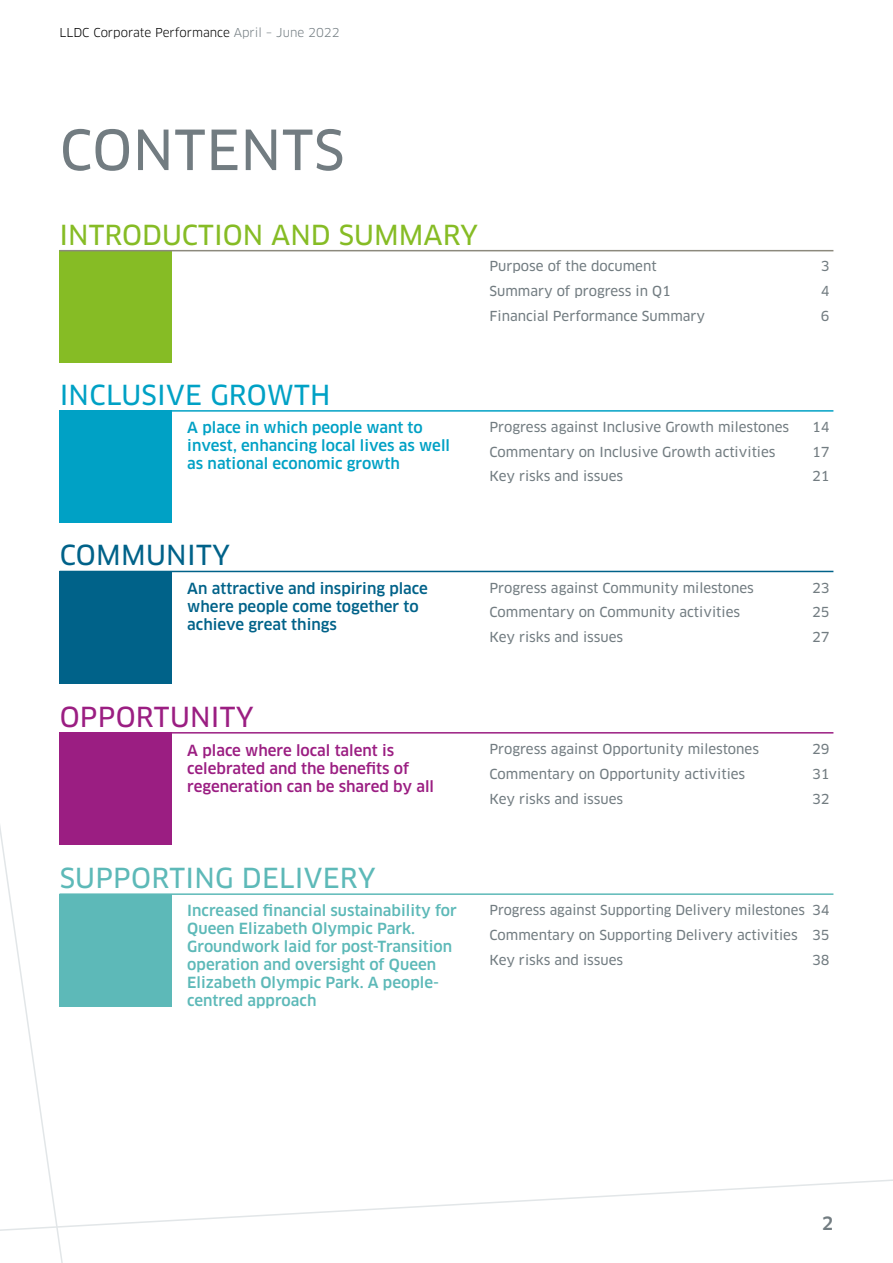
<style>
.page{position:relative;width:893px;height:1263px;background:#fff}
.page>*{position:absolute;margin:0;border:0;box-sizing:border-box;transform-origin:0 0}
.t1{font:54px "Clan OT News";letter-spacing:.01em;color:#727c81}
.t2{font:27px "Clan OT News";color:#86bc25}
.t3{font:27px "Clan OT News";letter-spacing:.01em;color:#5db9b8}
.t4{font:27px "Clan OT News";letter-spacing:.01em;color:#00a1c5}
.t5{font:27px "Clan OT News";letter-spacing:.01em;color:#9b1e82}
.t6{font:27px "Clan OT News";letter-spacing:.01em;color:#006289}
.t7{font:500 18px "Clan OT";color:#727c81}
.t8{font:500 15px/18px "Clan OT";color:#5db9b8}
.t9{font:500 15px/18px "Clan OT";color:#00a1c5}
.t10{font:500 15px/18px "Clan OT";color:#9b1e82}
.t11{font:500 15px/18px "Clan OT";color:#006289}
.t12{font:13.5px/24.8px "Clan OT News";color:#727c81;text-align:justify}
.t13{font:12px "Clan OT";color:#000}
.s1{color:#727c81}
</style>
<div class="page">
<svg style="left:0;top:314px;width:84px;height:949px"></svg>
<svg style="left:0;top:1177px;width:893px;height:62px"></svg>
<div style="left:60px;top:410px;width:112px;height:113px;background:#00a1c5"></div>
<div style="left:60px;top:571px;width:112px;height:113px;background:#006289"></div>
<div style="left:60px;top:732px;width:112px;height:113px;background:#9b1e82"></div>
<div style="left:60px;top:894px;width:112px;height:112px;background:#5db9b8"></div>
<div style="left:60px;top:250px;width:112px;height:113px;background:#86bc25"></div>
<hr style="left:60px;top:250px;width:773px;height:1px;background:#8c897d">
<hr style="left:60px;top:410px;width:773px;height:2px;background:#00a1c5">
<hr style="left:60px;top:571px;width:773px;height:1px;background:#006289">
<hr style="left:60px;top:732px;width:773px;height:1px;background:#9b1e82">
<hr style="left:60px;top:893px;width:773px;height:2px;background:#5db9b8">
<p class="t13" style="left:60px;top:26px;width:282px">LLDC Corporate Performance <span class="s1">April – June 2022</span></p>
<h1 class="t1" style="left:60px;top:118px;width:286px">CONTENTS</h1>
<h2 class="t2" style="left:60px;top:219px;width:420px">INTRODUCTION AND SUMMARY</h2>
<p class="t12" style="left:489px;top:254px;width:169px">Purpose of the document</p>
<p class="t12" style="left:821px;top:254px;width:10px">3</p>
<p class="t12" style="left:489px;top:279px;width:183px">Summary of progress in Q1</p>
<p class="t12" style="left:821px;top:279px;width:10px">4</p>
<p class="t12" style="left:489px;top:304px;width:217px">Financial Performance Summary</p>
<p class="t12" style="left:821px;top:304px;width:10px">6</p>
<h2 class="t4" style="left:60px;top:379px;width:272px">INCLUSIVE GROWTH</h2>
<p class="t9" style="left:187px;top:419px;width:264px">A place in which people want to invest, enhancing local lives as well as national economic growth</p>
<p class="t12" style="left:489px;top:415px;width:301px">Progress against Inclusive Growth milestones</p>
<p class="t12" style="left:812px;top:415px;width:19px">14</p>
<p class="t12" style="left:489px;top:439px;width:288px">Commentary on Inclusive Growth activities</p>
<p class="t12" style="left:812px;top:439px;width:19px">17</p>
<p class="t12" style="left:489px;top:464px;width:135px">Key risks and issues</p>
<p class="t12" style="left:812px;top:464px;width:19px">21</p>
<h2 class="t6" style="left:60px;top:539px;width:172px">COMMUNITY</h2>
<p class="t11" style="left:187px;top:579px;width:242px">An attractive and inspiring place where people come together to achieve great things</p>
<p class="t12" style="left:489px;top:575px;width:266px">Progress against Community milestones</p>
<p class="t12" style="left:812px;top:575px;width:19px">23</p>
<p class="t12" style="left:489px;top:600px;width:252px">Commentary on Community activities</p>
<p class="t12" style="left:812px;top:600px;width:19px">25</p>
<p class="t12" style="left:489px;top:625px;width:135px">Key risks and issues</p>
<p class="t12" style="left:812px;top:625px;width:19px">27</p>
<h2 class="t5" style="left:60px;top:701px;width:196px">OPPORTUNITY</h2>
<p class="t10" style="left:187px;top:741px;width:248px">A place where local talent is celebrated and the benefits of regeneration can be shared by all</p>
<p class="t12" style="left:489px;top:737px;width:271px">Progress against Opportunity milestones</p>
<p class="t12" style="left:812px;top:737px;width:19px">29</p>
<p class="t12" style="left:489px;top:762px;width:257px">Commentary on Opportunity activities</p>
<p class="t12" style="left:812px;top:762px;width:19px">31</p>
<p class="t12" style="left:489px;top:786px;width:135px">Key risks and issues</p>
<p class="t12" style="left:812px;top:786px;width:19px">32</p>
<h2 class="t3" style="left:60px;top:862px;width:318px">SUPPORTING DELIVERY</h2>
<p class="t8" style="left:187px;top:902px;width:271px">Increased financial sustainability for<br>Queen Elizabeth Olympic Park.<br>Groundwork laid for post-Transition operation and oversight of Queen<br>Elizabeth Olympic Park. A people&shy;centred approach</p>
<p class="t12" style="left:489px;top:898px;width:342px">Progress against Supporting Delivery milestones 34<br>Commentary on Supporting Delivery activities 35<br>Key risks and issues</p>
<p class="t12" style="left:812px;top:947px;width:19px">38</p>
<h3 class="t7" style="left:822px;top:1213px;width:13px">2</h3>
</div>
